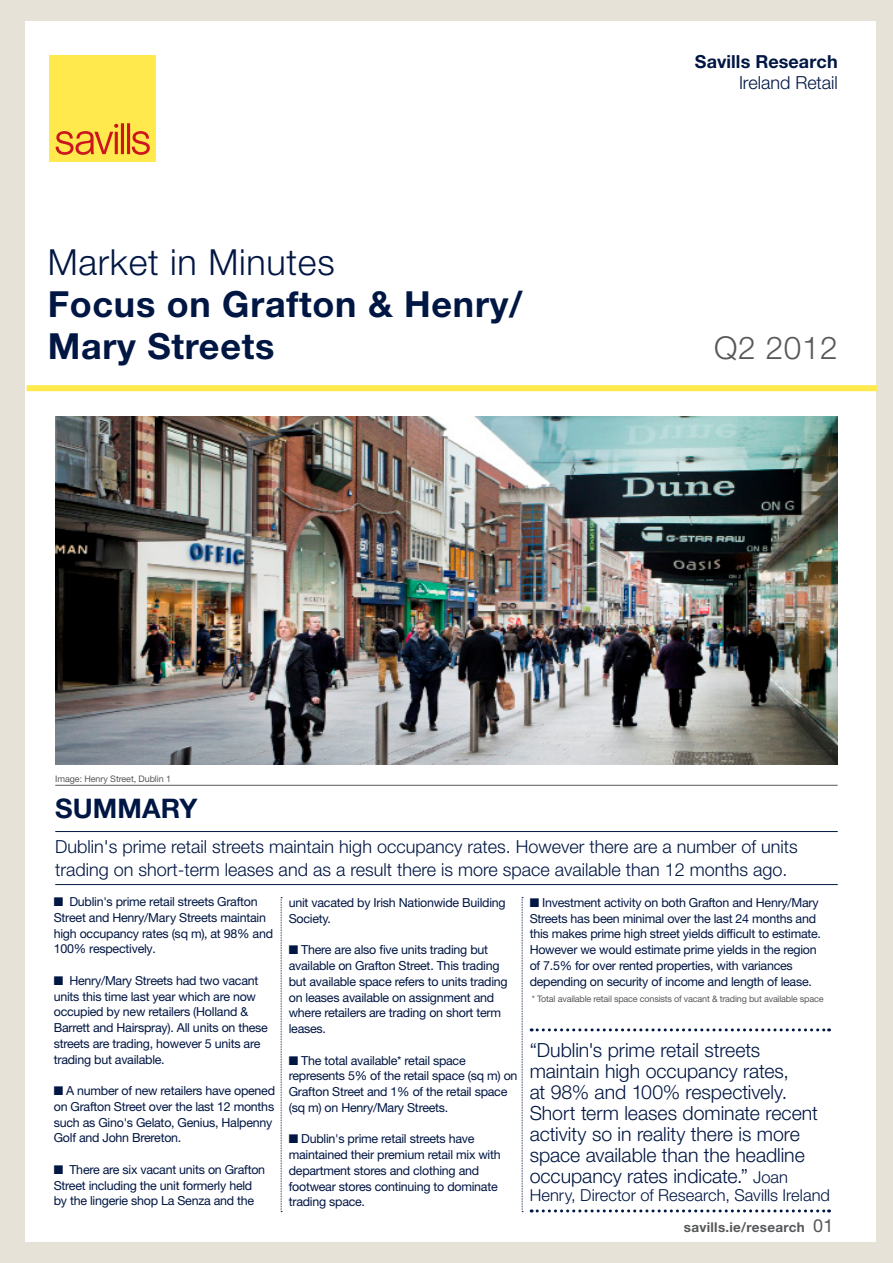
<style>
.page{position:relative;width:893px;height:1263px;background:#e6e2d7}
.page>*{position:absolute;margin:0;border:0;box-sizing:border-box;transform-origin:0 0}
.t1{font:700 36px/42px "Helvetica Neue LT Std";letter-spacing:.02em;color:#001643}
.t2{font:300 36px "Helvetica Neue LT Std";letter-spacing:.02em;color:#001643}
.t3{font:300 31.5px "Helvetica Neue LT Std";letter-spacing:.02em;color:#57585a}
.H_BoxoutHeadline{font:700 27px "Helvetica Neue LT Std";letter-spacing:.005em;color:#001643}
.H_Quote{font:300 19.5px/21px "Helvetica Neue LT Std";letter-spacing:-.005em;color:#001643}
.H_BoxoutStrap{font:300 18px/22.5px "Helvetica Neue LT Std";color:#001643}
.t4{font:700 18px "Helvetica Neue LT Std";letter-spacing:.005em;color:#001643}
.H_Quote-2{font:300 16.5px "Helvetica Neue LT Std";color:#001643}
.t5{font:700 13.5px "Helvetica Neue LT Std";letter-spacing:.02em;color:#57585a}
.H_Body{font:12.45px/15.8px "Helvetica Neue LT Std";letter-spacing:-.02em;color:#001643}
.H_Body-2{font:9px "Helvetica Neue LT Std";letter-spacing:-.02em;color:#57585a}
.H_GraphSource{font:9px "Helvetica Neue LT Std";letter-spacing:-.01em;color:#57585a}
.s1{font-size:16.5px}
.s2{font-weight:400;font-size:18px}
</style>
<div class="page">
<div style="left:25px;top:21px;width:851px;height:1221px;background:#fff"></div>
<svg style="left:531px;top:1028px;width:298px;height:3px"></svg>
<svg style="left:531px;top:1209px;width:298px;height:3px"></svg>
<div style="left:49px;top:55px;width:107px;height:107px;background:#ffe94d"></div>
<svg style="left:56px;top:123px;width:94px;height:32px"></svg>
<div style="left:27px;top:385px;width:850px;height:6px;background:#ffe94d"></div>
<hr style="left:55px;top:831px;width:783px;height:1px;background:#001643">
<hr style="left:55px;top:884px;width:783px;height:1px;background:#001643">
<svg style="left:281px;top:897px;width:1px;height:315px"></svg>
<svg style="left:522px;top:897px;width:1px;height:315px"></svg>
<hr style="left:55px;top:785px;width:783px;height:1px;background:#57585a">
<img style="left:55px;top:417px;width:783px;height:348px">
<p class="t2" style="left:48px;top:240px;width:288px">Market in Minutes</p>
<p class="t1" style="left:48px;top:283px;width:476px">Focus on Grafton &amp; Henry/<br>Mary Streets</p>
<p class="H_GraphSource" style="left:55px;top:773px;width:117px">Image: Henry Street, Dublin 1</p>
<p class="t4" style="left:695px;top:51px;width:144px">Savills Research</p>
<p class="H_BoxoutStrap" style="left:739px;top:71px;width:100px">Ireland Retail</p>
<p class="t3" style="left:714px;top:329px;width:125px">Q2 2012</p>
<p class="H_BoxoutHeadline" style="left:55px;top:791px;width:144px">SUMMARY</p>
<p class="H_BoxoutStrap" style="left:55px;top:835px;width:744px">Dublin's prime retail streets maintain high occupancy rates. However there are a number of units trading on short-term leases and as a result there is more space available than 12 months ago.</p>
<p class="H_Body" style="left:54px;top:894px;width:221px">■ Dublin's prime retail streets Grafton Street and Henry/Mary Streets maintain high occupancy rates (sq m), at 98% and 100% respectively.</p>
<p class="H_Body" style="left:54px;top:972px;width:216px">■ Henry/Mary Streets had two vacant units this time last year which are now occupied by new retailers (Holland &amp; Barrett and Hairspray). All units on these streets are trading, however 5 units are trading but available.</p>
<p class="H_Body" style="left:54px;top:1083px;width:223px">■ A number of new retailers have opened on Grafton Street over the last 12 months such as Gino's Gelato, Genius, Halpenny Golf and John Brereton.</p>
<p class="H_Body" style="left:54px;top:1161px;width:213px">■ There are six vacant units on Grafton<br>Street including the unit formerly held by the lingerie shop La Senza and the</p>
<p class="H_Body" style="left:530px;top:894px;width:293px">■ Investment activity on both Grafton and Henry/Mary Streets has been minimal over the last 24 months and this makes prime high street yields difficult to estimate.<br>However we would estimate prime yields in the region of 7.5% for over rented properties, with variances depending on security of income and length of lease.</p>
<p class="H_Body-2" style="left:532px;top:993px;width:293px">* Total available retail space consists of vacant &amp; trading but available space</p>
<p class="H_Body" style="left:289px;top:894px;width:218px">unit vacated by Irish Nationwide Building<br>Society.</p>
<p class="H_Body" style="left:289px;top:942px;width:220px">■ There are also five units trading but available on Grafton Street. This trading but available space refers to units trading on leases available on assignment and where retailers are trading on short term leases.</p>
<p class="H_Body" style="left:289px;top:1052px;width:230px">■ The total available* retail space represents 5% of the retail space (sq m) on Grafton Street and 1% of the retail space (sq m) on Henry/Mary Streets.</p>
<p class="H_Body" style="left:289px;top:1131px;width:213px">■ Dublin's prime retail streets have maintained their premium retail mix with department stores and clothing and footwear stores continuing to dominate trading space.</p>
<p class="H_Quote" style="left:530px;top:1039px;width:290px">“Dublin's prime retail streets maintain high occupancy rates,<br>at 98% and 100% respectively.<br>Short term leases dominate recent activity so in reality there is more space available than the headline occupancy rates indicate.” <span class="s1">Joan</span></p>
<p class="H_Quote-2" style="left:530px;top:1185px;width:302px">Henry, Director of Research, Savills Ireland</p>
<p class="t5" style="left:684px;top:1219px;width:151px">savills.ie/research <span class="s2">01</span></p>
</div>
